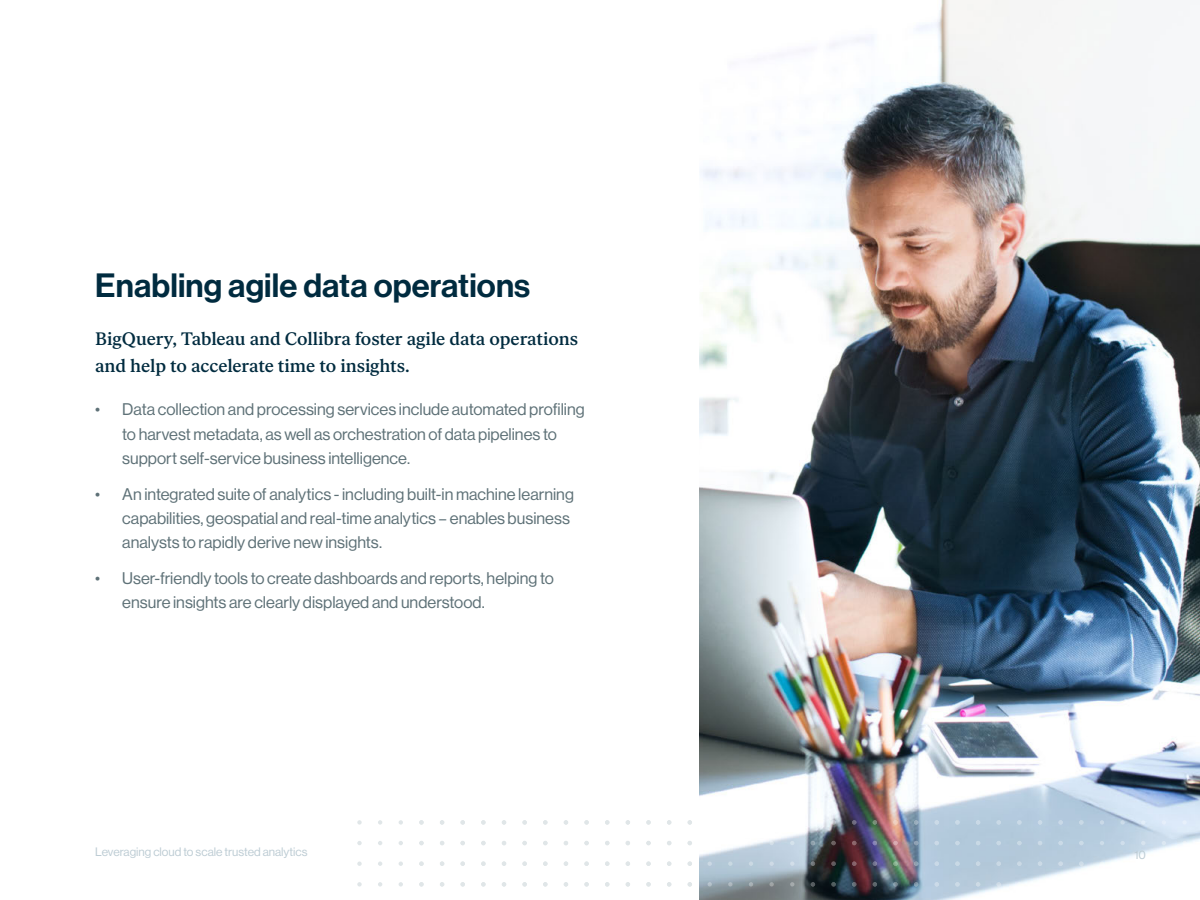
<style>
.page{position:relative;width:1200px;height:900px;background:#fff}
.page>*{position:absolute;margin:0;border:0;box-sizing:border-box;transform-origin:0 0}
.t1{font:500 33px "Haas Grot Disp 65";letter-spacing:.005em;color:#002b3f}
.t2{font:500 18px/27px "Ivar Text";letter-spacing:-.005em;color:#002b3f}
.t3{font:16.5px/24px "Haas Grot Disp 55 Roman";color:#5e7177}
.t4{font:12px "Haas Grot Disp 55 Roman";color:#bdccd4}
</style>
<div class="page">
<img style="left:699px;top:0;width:501px;height:900px">
<svg style="left:790px;top:882px;width:4px;height:5px"></svg>
<svg style="left:769px;top:882px;width:5px;height:5px"></svg>
<svg style="left:749px;top:882px;width:4px;height:5px"></svg>
<svg style="left:728px;top:882px;width:5px;height:5px"></svg>
<svg style="left:708px;top:882px;width:4px;height:5px"></svg>
<svg style="left:790px;top:862px;width:4px;height:4px"></svg>
<svg style="left:769px;top:862px;width:5px;height:4px"></svg>
<svg style="left:749px;top:862px;width:4px;height:4px"></svg>
<svg style="left:728px;top:862px;width:5px;height:4px"></svg>
<svg style="left:708px;top:862px;width:4px;height:4px"></svg>
<svg style="left:790px;top:841px;width:4px;height:4px"></svg>
<svg style="left:769px;top:841px;width:5px;height:4px"></svg>
<svg style="left:749px;top:841px;width:4px;height:4px"></svg>
<svg style="left:728px;top:841px;width:5px;height:4px"></svg>
<svg style="left:708px;top:841px;width:4px;height:4px"></svg>
<svg style="left:790px;top:820px;width:4px;height:5px"></svg>
<svg style="left:769px;top:820px;width:5px;height:5px"></svg>
<svg style="left:749px;top:820px;width:4px;height:5px"></svg>
<svg style="left:728px;top:820px;width:5px;height:5px"></svg>
<svg style="left:708px;top:820px;width:4px;height:5px"></svg>
<svg style="left:1182px;top:882px;width:5px;height:5px"></svg>
<svg style="left:1162px;top:882px;width:4px;height:5px"></svg>
<svg style="left:1141px;top:882px;width:4px;height:5px"></svg>
<svg style="left:1120px;top:882px;width:5px;height:5px"></svg>
<svg style="left:1100px;top:882px;width:4px;height:5px"></svg>
<svg style="left:1079px;top:882px;width:5px;height:5px"></svg>
<svg style="left:1058px;top:882px;width:5px;height:5px"></svg>
<svg style="left:1038px;top:882px;width:4px;height:5px"></svg>
<svg style="left:1017px;top:882px;width:5px;height:5px"></svg>
<svg style="left:997px;top:882px;width:4px;height:5px"></svg>
<svg style="left:976px;top:882px;width:4px;height:5px"></svg>
<svg style="left:955px;top:882px;width:5px;height:5px"></svg>
<svg style="left:935px;top:882px;width:4px;height:5px"></svg>
<svg style="left:914px;top:882px;width:4px;height:5px"></svg>
<svg style="left:893px;top:882px;width:5px;height:5px"></svg>
<svg style="left:873px;top:882px;width:4px;height:5px"></svg>
<svg style="left:852px;top:882px;width:4px;height:5px"></svg>
<svg style="left:831px;top:882px;width:5px;height:5px"></svg>
<svg style="left:811px;top:882px;width:4px;height:5px"></svg>
<svg style="left:1182px;top:862px;width:5px;height:4px"></svg>
<svg style="left:1162px;top:862px;width:4px;height:4px"></svg>
<svg style="left:1141px;top:862px;width:4px;height:4px"></svg>
<svg style="left:1120px;top:862px;width:5px;height:4px"></svg>
<svg style="left:1100px;top:862px;width:4px;height:4px"></svg>
<svg style="left:1079px;top:862px;width:5px;height:4px"></svg>
<svg style="left:1058px;top:862px;width:5px;height:4px"></svg>
<svg style="left:1038px;top:862px;width:4px;height:4px"></svg>
<svg style="left:1017px;top:862px;width:5px;height:4px"></svg>
<svg style="left:997px;top:862px;width:4px;height:4px"></svg>
<svg style="left:976px;top:862px;width:4px;height:4px"></svg>
<svg style="left:955px;top:862px;width:5px;height:4px"></svg>
<svg style="left:935px;top:862px;width:4px;height:4px"></svg>
<svg style="left:914px;top:862px;width:4px;height:4px"></svg>
<svg style="left:893px;top:862px;width:5px;height:4px"></svg>
<svg style="left:873px;top:862px;width:4px;height:4px"></svg>
<svg style="left:852px;top:862px;width:4px;height:4px"></svg>
<svg style="left:831px;top:862px;width:5px;height:4px"></svg>
<svg style="left:811px;top:862px;width:4px;height:4px"></svg>
<svg style="left:1182px;top:841px;width:5px;height:4px"></svg>
<svg style="left:1162px;top:841px;width:4px;height:4px"></svg>
<svg style="left:1141px;top:841px;width:4px;height:4px"></svg>
<svg style="left:1120px;top:841px;width:5px;height:4px"></svg>
<svg style="left:1100px;top:841px;width:4px;height:4px"></svg>
<svg style="left:1079px;top:841px;width:5px;height:4px"></svg>
<svg style="left:1058px;top:841px;width:5px;height:4px"></svg>
<svg style="left:1038px;top:841px;width:4px;height:4px"></svg>
<svg style="left:1017px;top:841px;width:5px;height:4px"></svg>
<svg style="left:997px;top:841px;width:4px;height:4px"></svg>
<svg style="left:976px;top:841px;width:4px;height:4px"></svg>
<svg style="left:955px;top:841px;width:5px;height:4px"></svg>
<svg style="left:935px;top:841px;width:4px;height:4px"></svg>
<svg style="left:914px;top:841px;width:4px;height:4px"></svg>
<svg style="left:893px;top:841px;width:5px;height:4px"></svg>
<svg style="left:873px;top:841px;width:4px;height:4px"></svg>
<svg style="left:852px;top:841px;width:4px;height:4px"></svg>
<svg style="left:831px;top:841px;width:5px;height:4px"></svg>
<svg style="left:811px;top:841px;width:4px;height:4px"></svg>
<svg style="left:1182px;top:820px;width:5px;height:5px"></svg>
<svg style="left:1162px;top:820px;width:4px;height:5px"></svg>
<svg style="left:1141px;top:820px;width:4px;height:5px"></svg>
<svg style="left:1120px;top:820px;width:5px;height:5px"></svg>
<svg style="left:1100px;top:820px;width:4px;height:5px"></svg>
<svg style="left:1079px;top:820px;width:5px;height:5px"></svg>
<svg style="left:1058px;top:820px;width:5px;height:5px"></svg>
<svg style="left:1038px;top:820px;width:4px;height:5px"></svg>
<svg style="left:1017px;top:820px;width:5px;height:5px"></svg>
<svg style="left:997px;top:820px;width:4px;height:5px"></svg>
<svg style="left:976px;top:820px;width:4px;height:5px"></svg>
<svg style="left:955px;top:820px;width:5px;height:5px"></svg>
<svg style="left:935px;top:820px;width:4px;height:5px"></svg>
<svg style="left:914px;top:820px;width:4px;height:5px"></svg>
<svg style="left:893px;top:820px;width:5px;height:5px"></svg>
<svg style="left:873px;top:820px;width:4px;height:5px"></svg>
<svg style="left:852px;top:820px;width:4px;height:5px"></svg>
<svg style="left:831px;top:820px;width:5px;height:5px"></svg>
<svg style="left:811px;top:820px;width:4px;height:5px"></svg>
<svg style="left:399px;top:882px;width:4px;height:5px"></svg>
<svg style="left:378px;top:882px;width:4px;height:5px"></svg>
<svg style="left:357px;top:882px;width:5px;height:5px"></svg>
<svg style="left:399px;top:862px;width:4px;height:4px"></svg>
<svg style="left:378px;top:862px;width:4px;height:4px"></svg>
<svg style="left:357px;top:862px;width:5px;height:4px"></svg>
<svg style="left:399px;top:841px;width:4px;height:4px"></svg>
<svg style="left:378px;top:841px;width:4px;height:4px"></svg>
<svg style="left:357px;top:841px;width:5px;height:4px"></svg>
<svg style="left:399px;top:820px;width:4px;height:5px"></svg>
<svg style="left:378px;top:820px;width:4px;height:5px"></svg>
<svg style="left:357px;top:820px;width:5px;height:5px"></svg>
<svg style="left:687px;top:882px;width:5px;height:5px"></svg>
<svg style="left:667px;top:882px;width:4px;height:5px"></svg>
<svg style="left:646px;top:882px;width:5px;height:5px"></svg>
<svg style="left:625px;top:882px;width:5px;height:5px"></svg>
<svg style="left:605px;top:882px;width:4px;height:5px"></svg>
<svg style="left:584px;top:882px;width:5px;height:5px"></svg>
<svg style="left:563px;top:882px;width:5px;height:5px"></svg>
<svg style="left:543px;top:882px;width:5px;height:5px"></svg>
<svg style="left:522px;top:882px;width:5px;height:5px"></svg>
<svg style="left:502px;top:882px;width:4px;height:5px"></svg>
<svg style="left:481px;top:882px;width:5px;height:5px"></svg>
<svg style="left:461px;top:882px;width:4px;height:5px"></svg>
<svg style="left:440px;top:882px;width:4px;height:5px"></svg>
<svg style="left:419px;top:882px;width:5px;height:5px"></svg>
<svg style="left:687px;top:862px;width:5px;height:4px"></svg>
<svg style="left:667px;top:862px;width:4px;height:4px"></svg>
<svg style="left:646px;top:862px;width:5px;height:4px"></svg>
<svg style="left:625px;top:862px;width:5px;height:4px"></svg>
<svg style="left:605px;top:862px;width:4px;height:4px"></svg>
<svg style="left:584px;top:862px;width:5px;height:4px"></svg>
<svg style="left:563px;top:862px;width:5px;height:4px"></svg>
<svg style="left:543px;top:862px;width:5px;height:4px"></svg>
<svg style="left:522px;top:862px;width:5px;height:4px"></svg>
<svg style="left:502px;top:862px;width:4px;height:4px"></svg>
<svg style="left:481px;top:862px;width:5px;height:4px"></svg>
<svg style="left:461px;top:862px;width:4px;height:4px"></svg>
<svg style="left:440px;top:862px;width:4px;height:4px"></svg>
<svg style="left:419px;top:862px;width:5px;height:4px"></svg>
<svg style="left:687px;top:841px;width:5px;height:4px"></svg>
<svg style="left:667px;top:841px;width:4px;height:4px"></svg>
<svg style="left:646px;top:841px;width:5px;height:4px"></svg>
<svg style="left:625px;top:841px;width:5px;height:4px"></svg>
<svg style="left:605px;top:841px;width:4px;height:4px"></svg>
<svg style="left:584px;top:841px;width:5px;height:4px"></svg>
<svg style="left:563px;top:841px;width:5px;height:4px"></svg>
<svg style="left:543px;top:841px;width:5px;height:4px"></svg>
<svg style="left:522px;top:841px;width:5px;height:4px"></svg>
<svg style="left:502px;top:841px;width:4px;height:4px"></svg>
<svg style="left:481px;top:841px;width:5px;height:4px"></svg>
<svg style="left:461px;top:841px;width:4px;height:4px"></svg>
<svg style="left:440px;top:841px;width:4px;height:4px"></svg>
<svg style="left:419px;top:841px;width:5px;height:4px"></svg>
<svg style="left:687px;top:820px;width:5px;height:5px"></svg>
<svg style="left:667px;top:820px;width:4px;height:5px"></svg>
<svg style="left:646px;top:820px;width:5px;height:5px"></svg>
<svg style="left:625px;top:820px;width:5px;height:5px"></svg>
<svg style="left:605px;top:820px;width:4px;height:5px"></svg>
<svg style="left:584px;top:820px;width:5px;height:5px"></svg>
<svg style="left:563px;top:820px;width:5px;height:5px"></svg>
<svg style="left:543px;top:820px;width:5px;height:5px"></svg>
<svg style="left:522px;top:820px;width:5px;height:5px"></svg>
<svg style="left:502px;top:820px;width:4px;height:5px"></svg>
<svg style="left:481px;top:820px;width:5px;height:5px"></svg>
<svg style="left:461px;top:820px;width:4px;height:5px"></svg>
<svg style="left:440px;top:820px;width:4px;height:5px"></svg>
<svg style="left:419px;top:820px;width:5px;height:5px"></svg>
<h1 class="t1" style="left:95px;top:266px;width:437px">Enabling agile data operations</h1>
<p class="t2" style="left:95px;top:325px;width:484px">BigQuery, Tableau and Collibra foster agile data operations and help to accelerate time to insights.</p>
<p class="t3" style="left:122px;top:398px;width:464px;text-indent:-27px">• Data collection and processing services include automated profiling to harvest metadata, as well as orchestration of data pipelines to support self-service business intelligence.</p>
<p class="t3" style="left:122px;top:482px;width:453px;text-indent:-27px">• An integrated suite of analytics - including built-in machine learning capabilities, geospatial and real-time analytics – enables business analysts to rapidly derive new insights.</p>
<p class="t3" style="left:122px;top:566px;width:433px;text-indent:-27px">• User-friendly tools to create dashboards and reports, helping to ensure insights are clearly displayed and understood.</p>
<p class="t4" style="left:95px;top:845px;width:214px">Leveraging cloud to scale trusted analytics</p>
<p class="t4" style="left:1134px;top:848px;width:13px">10</p>
</div>
